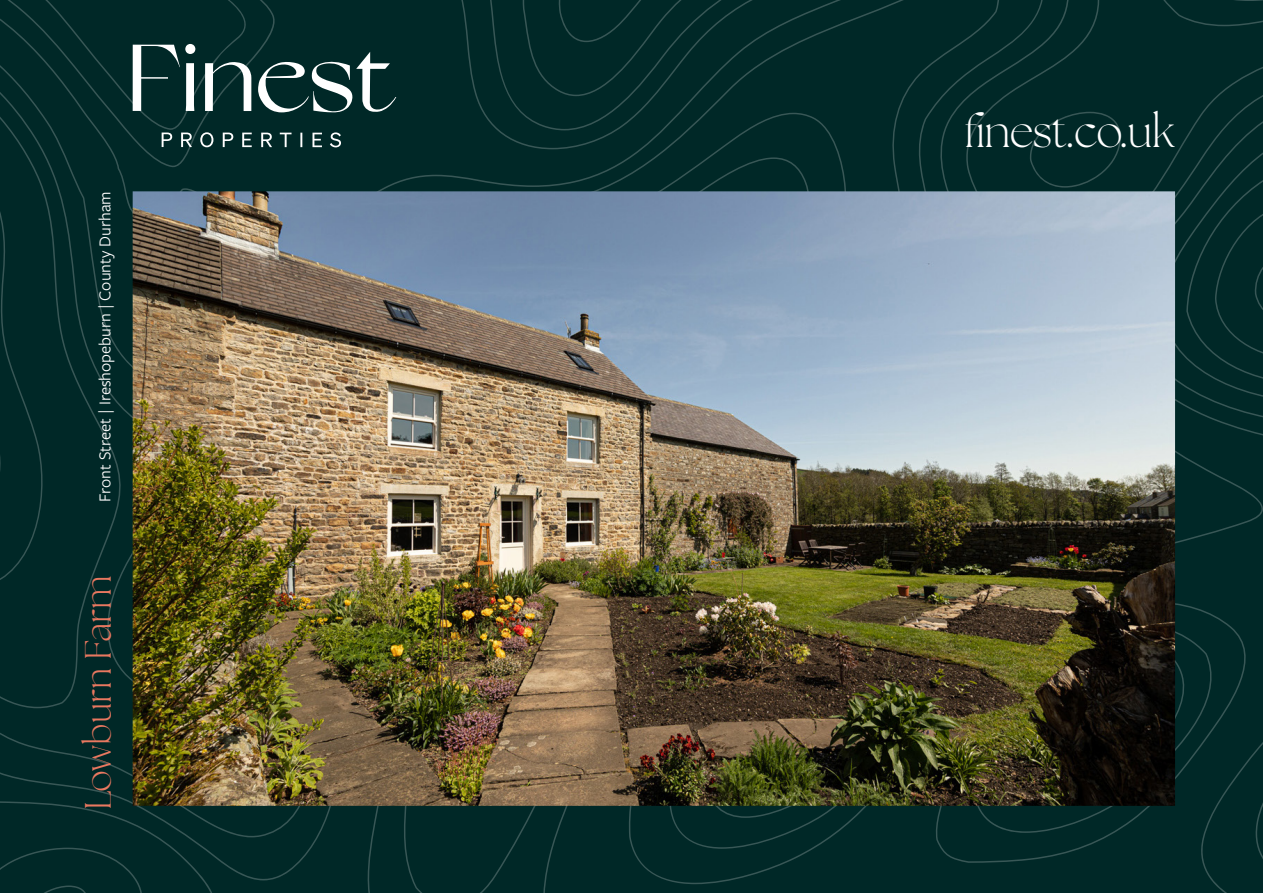
<style>
.page{position:relative;width:1263px;height:893px;background:#fff}
.page>*{position:absolute;margin:0;border:0;box-sizing:border-box;transform-origin:0 0}
.t1{font:300 45px "The Seasons";letter-spacing:-.025em;color:#fff}
.t2{font:300 36.6px "The Seasons";color:#e97860}
.t3{font:17.4px "Freight Sans Pro";color:#fff}
</style>
<div class="page">
<div style="left:1044px;top:0;width:89px;height:112px;background:#002827"></div>
<svg style="left:1133px;top:0;width:130px;height:7px"></svg>
<div style="left:224px;top:0;width:820px;height:893px;background:#002827"></div>
<div style="left:380px;top:0;width:620px;height:191px;background:#002827"></div>
<div style="left:1099px;top:7px;width:164px;height:105px;background:#002827"></div>
<div style="left:224px;top:147px;width:125px;height:742px;background:#002827"></div>
<div style="left:125px;top:147px;width:189px;height:693px;background:#002827"></div>
<div style="left:0;top:147px;width:125px;height:480px;background:#002827"></div>
<div style="left:1126px;top:86px;width:137px;height:26px;background:#002827"></div>
<svg style="left:447px;top:113px;width:401px;height:78px;background:#022a29"></svg>
<svg style="left:475px;top:157px;width:347px;height:34px;background:#022a29"></svg>
<div style="left:626px;top:806px;width:222px;height:78px;background:#002827"></div>
<svg style="left:669px;top:806px;width:179px;height:43px;background:#032a29"></svg>
<div style="left:0;top:155px;width:50px;height:430px;background:#002827"></div>
<div style="left:0;top:627px;width:224px;height:266px;background:#002827"></div>
<div style="left:848px;top:112px;width:415px;height:781px;background:#002827"></div>
<div style="left:0;top:848px;width:144px;height:45px;background:#002827"></div>
<svg style="left:0;top:0;width:396px;height:147px;background:#153938"></svg>
<img style="left:133px;top:191px;width:1042px;height:615px">
<p class="t3" style="left:93px;top:502px;width:312px;rotate:-90deg">Front Street | Ireshopeburn | County Durham</p>
<p class="t2" style="left:74px;top:810px;width:237px;rotate:-90deg">Lowburn Farm</p>
<p class="t1" style="left:964px;top:102px;width:212px">finest.co.uk</p>
</div>
